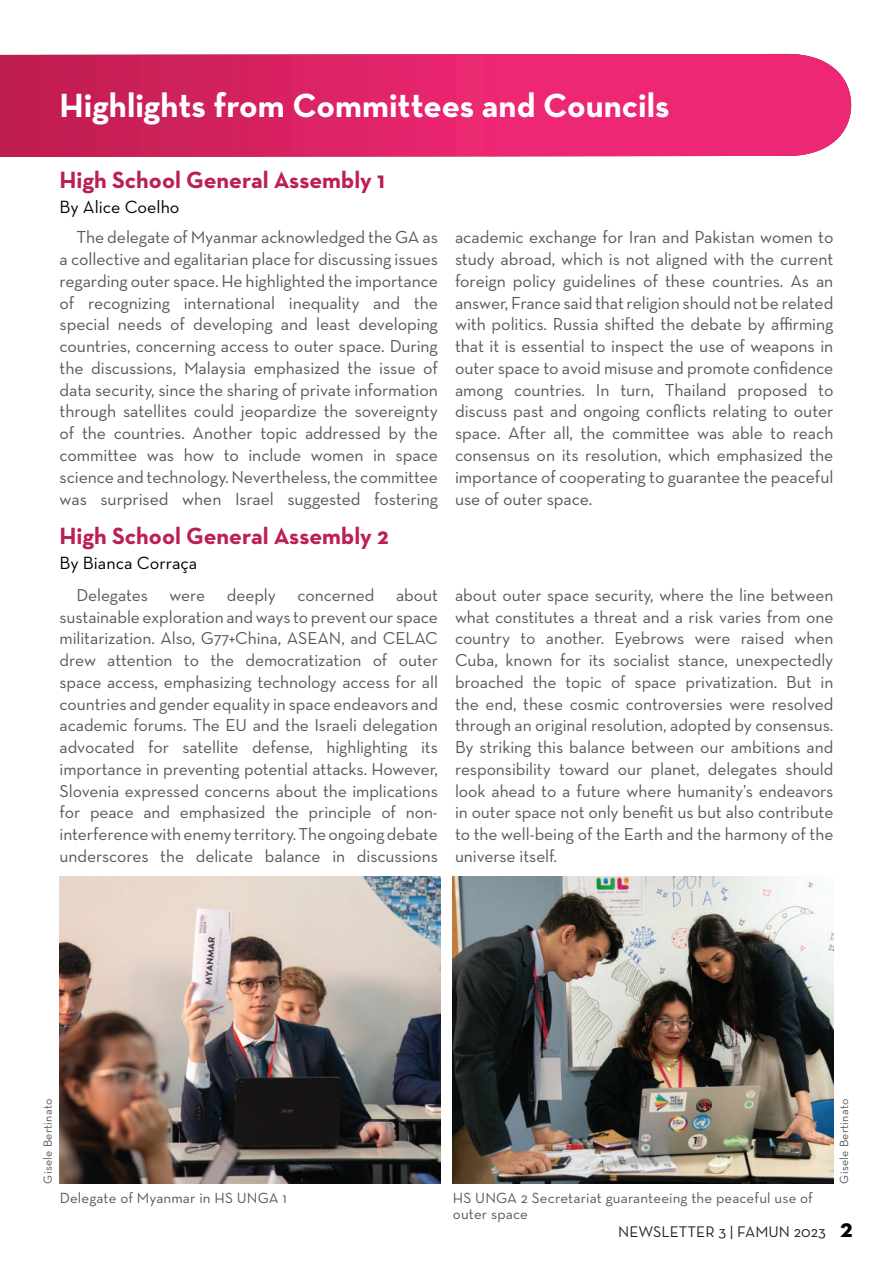
<style>
.page{position:relative;width:893px;height:1263px;background:#fff}
.page>*{position:absolute;margin:0;border:0;box-sizing:border-box;transform-origin:0 0}
.t1{font:700 34.2px "Neutra Text";color:#fff}
.t2{font:700 26.1px "Neutra Text";color:#000}
.t3{font:700 23.85px "Neutra Text";color:#bc1f51}
.t4{font:18px "Neutra Text";color:#000}
.t5{font:17.7px/21.8px "Neutra Text";letter-spacing:-.005em;color:#57585a;text-align:justify}
.t6{font:17.55px/21.8px "Neutra Text";letter-spacing:-.005em;color:#57585a;text-align:justify}
.t7{font:15.6px "Neutra Text";color:#231f20}
.t8{font:15px/16.5px "Neutra Text";letter-spacing:.01em;color:#57585a}
.t9{font:12px "Neutra Text";letter-spacing:.02em;color:#57585a}
</style>
<div class="page">
<img style="left:60px;top:877px;width:380px;height:306px">
<img style="left:453px;top:877px;width:380px;height:306px">
<svg style="left:0;top:54px;width:851px;height:103px;background:#df286b"></svg>
<h1 class="t1" style="left:60px;top:84px;width:611px">Highlights from Committees and Councils</h1>
<h3 class="t3" style="left:60px;top:165px;width:327px">High School General Assembly 1</h3>
<p class="t4" style="left:60px;top:196px;width:122px">By Alice Coelho</p>
<p class="t5" style="left:60px;top:226px;width:380px;text-indent:17px">The delegate of Myanmar acknowledged the GA as a collective and egalitarian place for discussing issues regarding outer space. He highlighted the importance of recognizing international inequality and the special needs of developing and least developing countries, concerning access to outer space. During the discussions, Malaysia emphasized the issue of data security, since the sharing of private information through satellites could jeopardize the sovereignty of the countries. Another topic addressed by the committee was how to include women in space science and technology. Nevertheless, the committee was surprised when Israel suggested fostering</p>
<h3 class="t3" style="left:60px;top:521px;width:331px">High School General Assembly 2</h3>
<p class="t4" style="left:60px;top:552px;width:139px">By Bianca Corraça</p>
<p class="t6" style="left:60px;top:584px;width:380px;text-indent:17px">Delegates were deeply concerned about sustainable exploration and ways to prevent our space militarization. Also, G77+China, ASEAN, and CELAC drew attention to the democratization of outer space access, emphasizing technology access for all countries and gender equality in space endeavors and academic forums. The EU and the Israeli delegation advocated for satellite defense, highlighting its importance in preventing potential attacks. However, Slovenia expressed concerns about the implications for peace and emphasized the principle of non&shy;interference with enemy territory. The ongoing debate underscores the delicate balance in discussions</p>
<p class="t5" style="left:455px;top:226px;width:380px">academic exchange for Iran and Pakistan women to study abroad, which is not aligned with the current foreign policy guidelines of these countries. As an answer, France said that religion should not be related with politics. Russia shifted the debate by affirming that it is essential to inspect the use of weapons in outer space to avoid misuse and promote confidence among countries. In turn, Thailand proposed to discuss past and ongoing conflicts relating to outer space. After all, the committee was able to reach consensus on its resolution, which emphasized the importance of cooperating to guarantee the peaceful use of outer space.</p>
<p class="t6" style="left:455px;top:584px;width:380px">about outer space security, where the line between what constitutes a threat and a risk varies from one country to another. Eyebrows were raised when Cuba, known for its socialist stance, unexpectedly broached the topic of space privatization. But in the end, these cosmic controversies were resolved through an original resolution, adopted by consensus.<br>By striking this balance between our ambitions and responsibility toward our planet, delegates should look ahead to a future where humanity’s endeavors in outer space not only benefit us but also contribute to the well-being of the Earth and the harmony of the universe itself.</p>
<p class="t9" style="left:41px;top:1183px;width:86px;rotate:-90deg">Gisele Bertinato</p>
<p class="t9" style="left:837px;top:1183px;width:86px;rotate:-90deg">Gisele Bertinato</p>
<p class="t8" style="left:60px;top:1189px;width:228px">Delegate of Myanmar in HS UNGA 1</p>
<p class="t8" style="left:453px;top:1189px;width:362px">HS UNGA 2 Secretariat guaranteeing the peaceful use of outer space</p>
<p class="t7" style="left:618px;top:1222px;width:209px">NEWSLETTER 3 | FAMUN 2023</p>
<h2 class="t2" style="left:840px;top:1211px;width:14px">2</h2>
</div>
